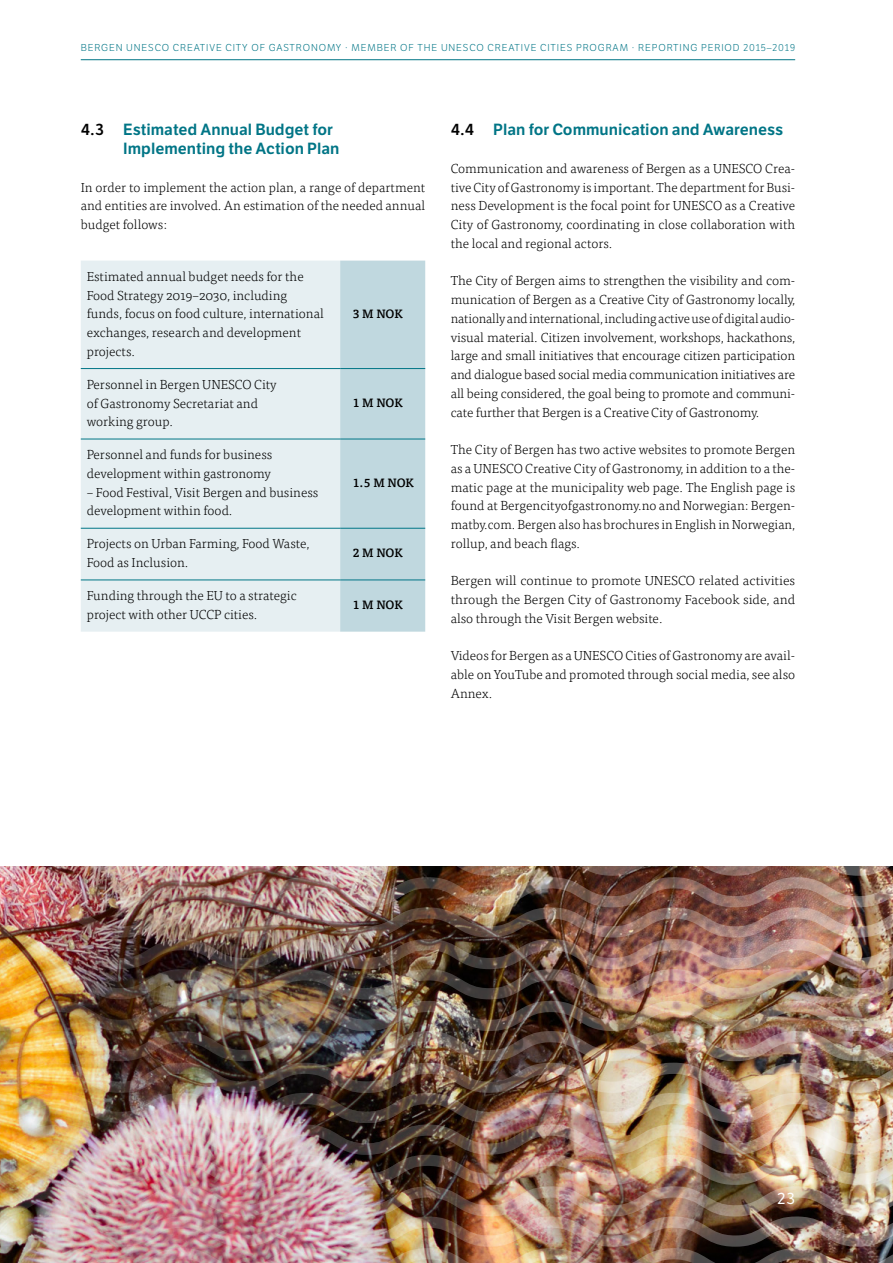
<style>
.page{position:relative;width:893px;height:1263px;background:#fff}
.page>*{position:absolute;margin:0;border:0;box-sizing:border-box;transform-origin:0 0}
.t1{font:15.75px/18.8px "LFT Etica SB";color:#007586}
.t2{font:15.75px "LFT Etica";color:#fff}
.t3{font:300 13.2px/18.8px "Tisa Pro";color:#000;text-align:justify}
.t4{font:500 12px "Tisa Pro";color:#000}
.t5{font:300 9.75px "LFT Etica";letter-spacing:.09em;color:#007586}
.s1{color:#000}
</style>
<div class="page">
<div style="left:81px;top:261px;width:259px;height:371px;background:#e6eff2"></div>
<div style="left:340px;top:261px;width:85px;height:371px;background:#c0d8df"></div>
<hr style="left:81px;top:368px;width:259px;height:1px;background:#007586">
<hr style="left:340px;top:368px;width:85px;height:1px;background:#007586">
<hr style="left:81px;top:439px;width:259px;height:1px;background:#007586">
<hr style="left:340px;top:439px;width:85px;height:1px;background:#007586">
<hr style="left:81px;top:528px;width:259px;height:1px;background:#007586">
<hr style="left:340px;top:528px;width:85px;height:1px;background:#007586">
<hr style="left:81px;top:580px;width:259px;height:1px;background:#007586">
<hr style="left:340px;top:580px;width:85px;height:1px;background:#007586">
<hr style="left:81px;top:59px;width:714px;height:1px;background:#007586">
<img style="left:0;top:867px;width:893px;height:396px">
<p class="t5" style="left:81px;top:42px;width:716px">BERGEN UNESCO CREATIVE CITY OF GASTRONOMY · MEMBER OF THE UNESCO CREATIVE CITIES PROGRAM · REPORTING PERIOD 2015–2019</p>
<p class="t1" style="left:123px;top:121px;width:218px;text-indent:-43px"><span class="s1">4.3</span> Estimated Annual Budget for<br>Implementing the Action Plan</p>
<p class="t3" style="left:81px;top:177px;width:346px">In order to implement the action plan, a range of department and entities are involved. An estimation of the needed annual budget follows:</p>
<p class="t3" style="left:87px;top:266px;width:238px;text-align:left">Estimated annual budget needs for the Food Strategy 2019–2030, including funds, focus on food culture, international exchanges, research and development projects.</p>
<p class="t4" style="left:353px;top:304px;width:52px">3 M NOK</p>
<p class="t3" style="left:87px;top:374px;width:191px;text-align:left">Personnel in Bergen UNESCO City of Gastronomy Secretariat and working group.</p>
<p class="t3" style="left:87px;top:445px;width:187px">Personnel and funds for business development within gastronomy</p>
<p class="t3" style="left:87px;top:482px;width:233px">– Food Festival, Visit Bergen and business development within food.</p>
<p class="t4" style="left:353px;top:394px;width:52px">1 M NOK</p>
<p class="t4" style="left:353px;top:473px;width:63px">1.5 M NOK</p>
<p class="t3" style="left:87px;top:534px;width:224px">Projects on Urban Farming, Food Waste,<br>Food as Inclusion.</p>
<p class="t4" style="left:353px;top:544px;width:52px">2 M NOK</p>
<p class="t3" style="left:87px;top:586px;width:211px">Funding through the EU to a strategic project with other UCCP cities.</p>
<p class="t4" style="left:353px;top:596px;width:52px">1 M NOK</p>
<p class="t1" style="left:451px;top:121px;width:334px"><span class="s1">4.4</span> Plan for Communication and Awareness</p>
<p class="t3" style="left:451px;top:158px;width:346px">Communication and awareness of Bergen as a UNESCO Crea&shy;tive City of Gastronomy is important. The department for Busi&shy;ness Development is the focal point for UNESCO as a Creative City of Gastronomy, coordinating in close collaboration with the local and regional actors.</p>
<p class="t3" style="left:451px;top:271px;width:346px">The City of Bergen aims to strengthen the visibility and com&shy;munication of Bergen as a Creative City of Gastronomy locally, nationally and international, including active use of digital audio&shy;visual material. Citizen involvement, workshops, hackathons, large and small initiatives that encourage citizen participation and dialogue based social media communication initiatives are all being considered, the goal being to promote and communi&shy;cate further that Bergen is a Creative City of Gastronomy.</p>
<p class="t3" style="left:451px;top:440px;width:346px">The City of Bergen has two active websites to promote Bergen as a UNESCO Creative City of Gastronomy, in addition to a the&shy;matic page at the municipality web page. The English page is found at Bergencityofgastronomy.no and Norwegian: Bergen&shy;matby.com. Bergen also has brochures in English in Norwegian, rollup, and beach flags.</p>
<p class="t3" style="left:451px;top:571px;width:346px">Bergen will continue to promote UNESCO related activities through the Bergen City of Gastronomy Facebook side, and also through the Visit Bergen website.</p>
<p class="t3" style="left:451px;top:646px;width:346px">Videos for Bergen as a UNESCO Cities of Gastronomy are avail&shy;able on YouTube and promoted through social media, see also Annex.</p>
<p class="t2" style="left:777px;top:1189px;width:19px">23</p>
</div>
